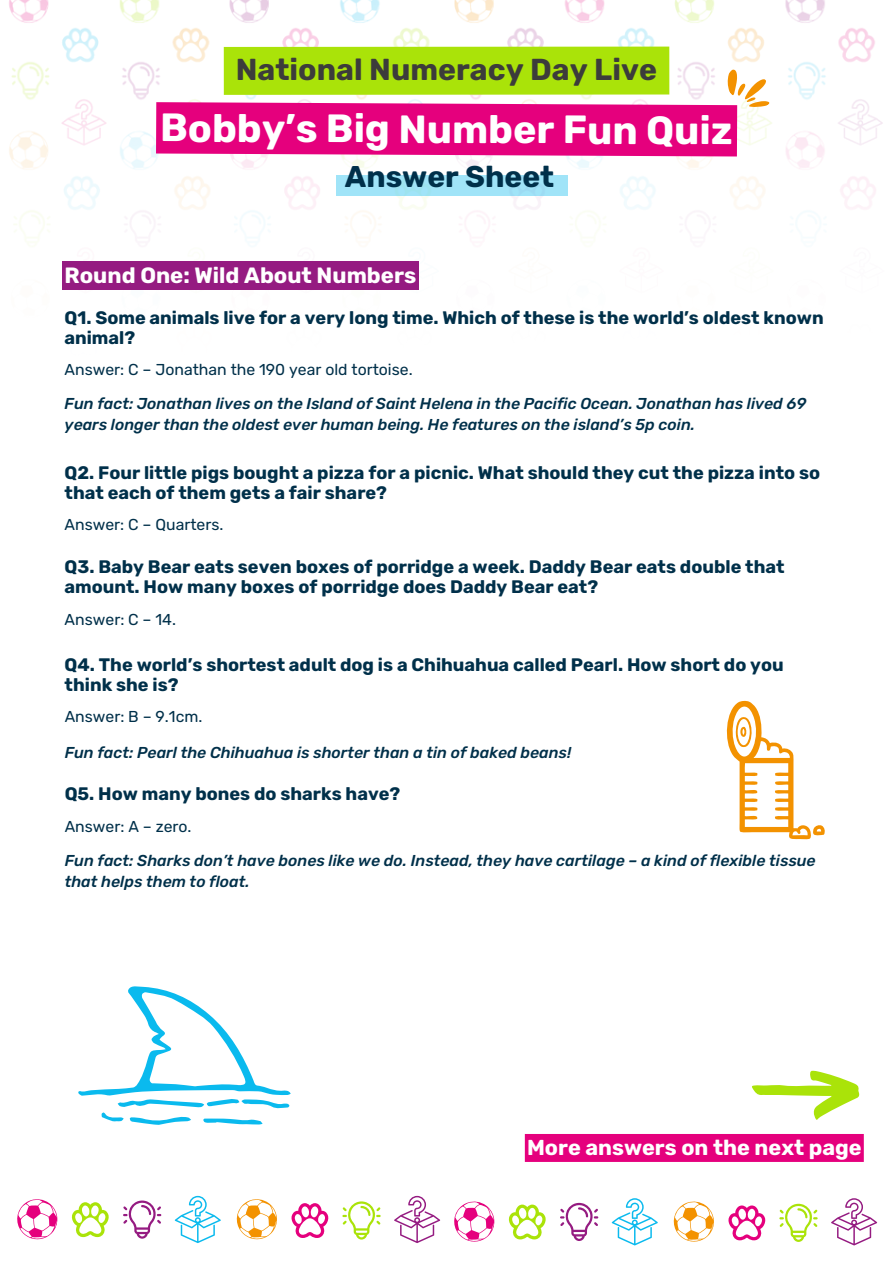
<style>
.page{position:relative;width:893px;height:1264px;background:#fff}
.page>*{position:absolute;margin:0;border:0;box-sizing:border-box;transform-origin:0 0}
.t1{font:700 39.45px "Rubik";letter-spacing:-.005em;color:#fff}
.t2{font:700 30.3px "Rubik";color:#3c3c3b}
.t3{font:700 30px "Rubik";color:#00304a}
.t4{font:700 22.05px "Rubik";color:#fff}
.t5{font:700 21.6px "Rubik";color:#fff}
.t6{font:700 18.15px/20.1px "Rubik";color:#00304a}
.t7{font:italic 500 15.75px/33.5px "Rubik";color:#00304a}
.t8{font:15.75px "Rubik";color:#00304a}
.s1{font-weight:400;font-style:normal}
</style>
<div class="page">
<img style="left:9px;top:0;width:874px;height:290px">
<div style="left:224px;top:47px;width:445px;height:48px;background:#aae309"></div>
<svg style="left:17px;top:1199px;width:41px;height:41px"></svg>
<svg style="left:236px;top:1199px;width:41px;height:41px"></svg>
<svg style="left:71px;top:1202px;width:38px;height:34px"></svg>
<svg style="left:123px;top:1200px;width:38px;height:38px"></svg>
<svg style="left:175px;top:1195px;width:46px;height:47px"></svg>
<svg style="left:291px;top:1203px;width:38px;height:34px"></svg>
<svg style="left:342px;top:1201px;width:38px;height:38px"></svg>
<svg style="left:394px;top:1195px;width:46px;height:47px"></svg>
<svg style="left:454px;top:1201px;width:40px;height:41px"></svg>
<svg style="left:673px;top:1201px;width:41px;height:41px"></svg>
<svg style="left:508px;top:1204px;width:38px;height:35px"></svg>
<svg style="left:560px;top:1202px;width:38px;height:39px"></svg>
<svg style="left:611px;top:1198px;width:46px;height:47px"></svg>
<svg style="left:728px;top:1205px;width:38px;height:35px"></svg>
<svg style="left:779px;top:1203px;width:38px;height:38px"></svg>
<svg style="left:831px;top:1198px;width:46px;height:47px"></svg>
<div style="left:336px;top:175px;width:231px;height:21px;background:#a0e4f8"></div>
<svg style="left:726px;top:701px;width:98px;height:138px"></svg>
<svg style="left:78px;top:986px;width:213px;height:138px"></svg>
<svg style="left:752px;top:1070px;width:108px;height:50px"></svg>
<svg style="left:156px;top:68px;width:614px;height:88px"></svg>
<div style="left:62px;top:261px;width:356px;height:29px;background:#951b81"></div>
<div style="left:525px;top:1133px;width:338px;height:28px;background:#e5007d"></div>
<p class="t2" style="left:236px;top:52px;width:422px">National Numeracy Day Live</p>
<p class="t1" style="left:160px;top:106px;width:574px">Bobby’s Big Number Fun Quiz</p>
<p class="t3" style="left:345px;top:158px;width:211px">Answer Sheet</p>
<p class="t4" style="left:65px;top:262px;width:353px">Round One: Wild About Numbers</p>
<p class="t6" style="left:64px;top:307px;width:760px">Q1. Some animals live for a very long time. Which of these is the world’s oldest known animal?</p>
<p class="t7" style="left:65px;top:353px;width:743px"><span class="s1">Answer: C – Jonathan the 190 year old tortoise.<br></span>Fun fact: Jonathan lives on the Island of Saint Helena in the Pacific Ocean. Jonathan has lived 69</p>
<p class="t7" style="left:65px;top:408px;width:632px">years longer than the oldest ever human being. He features on the island’s 5p coin.</p>
<p class="t6" style="left:65px;top:462px;width:757px">Q2. Four little pigs bought a pizza for a picnic. What should they cut the pizza into so that each of them gets a fair share?</p>
<p class="t8" style="left:65px;top:515px;width:160px">Answer: C – Quarters.</p>
<p class="t6" style="left:65px;top:557px;width:721px">Q3. Baby Bear eats seven boxes of porridge a week. Daddy Bear eats double that amount. How many boxes of porridge does Daddy Bear eat?</p>
<p class="t8" style="left:65px;top:610px;width:113px">Answer: C – 14.</p>
<p class="t6" style="left:65px;top:654px;width:720px">Q4. The world’s shortest adult dog is a Chihuahua called Pearl. How short do you think she is?</p>
<p class="t8" style="left:65px;top:707px;width:139px">Answer: B – 9.1cm.</p>
<p class="t7" style="left:65px;top:736px;width:508px">Fun fact: Pearl the Chihuahua is shorter than a tin of baked beans!</p>
<p class="t6" style="left:65px;top:783px;width:337px">Q5. How many bones do sharks have?</p>
<p class="t7" style="left:65px;top:810px;width:752px"><span class="s1">Answer: A – zero.<br></span>Fun fact: Sharks don’t have bones like we do. Instead, they have cartilage – a kind of flexible tissue</p>
<p class="t7" style="left:65px;top:864px;width:186px">that helps them to float.</p>
<p class="t5" style="left:527px;top:1134px;width:336px">More answers on the next page</p>
</div>
